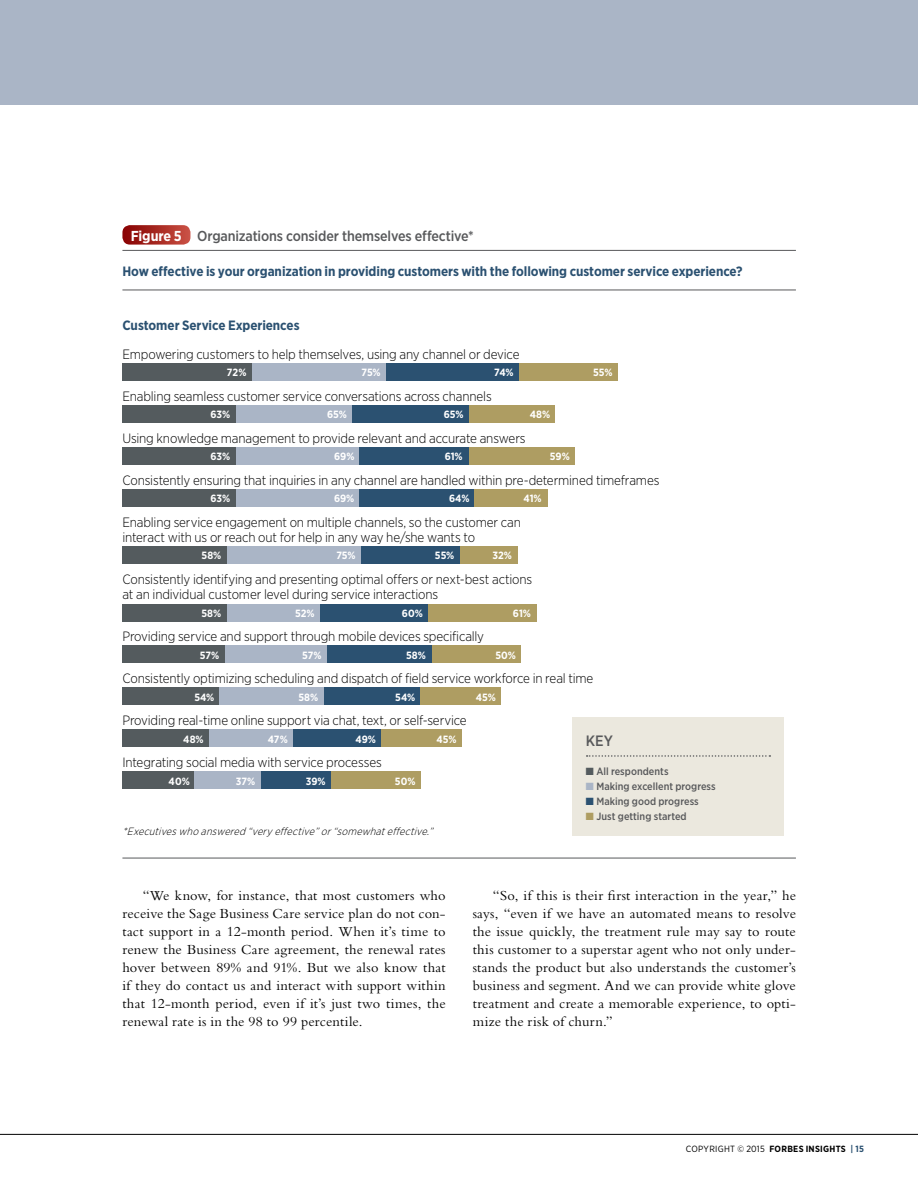
<style>
.page{position:relative;width:918px;height:1188px;background:#fff}
.page>*{position:absolute;margin:0;border:0;box-sizing:border-box;transform-origin:0 0}
.t1{font:500 15px "Gotham Narrow";color:#58595b}
.t2{font:14.4px/18px "Bembo Std";letter-spacing:.01em;color:#000;text-align:justify}
.t3{font:500 14.4px "Gotham Narrow";letter-spacing:-.01em;color:#58595b}
.t4{font:300 13.5px/15px "Gotham Narrow";letter-spacing:-.01em;color:#000}
.t5{font:700 13.5px "Gotham Narrow";letter-spacing:-.01em;color:#2b5171}
.t6{font:700 10.5px "Gotham Narrow";letter-spacing:-.005em;color:#fff}
.t7{font:500 10.5px "Gotham Narrow";letter-spacing:.005em;color:#58595b}
.t8{font:italic 300 10.5px "Gotham Narrow";color:#000}
.t9{font:9px "Gotham Narrow";letter-spacing:.025em;color:#000}
.s1{font-weight:700;color:#fff}
.s2{color:#545b5e}
.s3{color:#aab5c6}
.s4{color:#2b5171}
.s5{color:#ae9d62}
.s6{font-weight:700}
.s7{font-weight:700;color:#2b5171}
</style>
<div class="page">
<div style="left:0;top:0;width:918px;height:105px;background:#aab5c6"></div>
<hr style="left:0;top:1134px;width:918px;height:1px;background:#000">
<hr style="left:122px;top:250px;width:674px;height:1px;background:#58595b">
<hr style="left:122px;top:290px;width:674px;height:1px;background:#58595b">
<hr style="left:122px;top:858px;width:674px;height:1px;background:#58595b">
<svg style="left:122px;top:225px;width:68px;height:20px"></svg>
<div style="left:460px;top:547px;width:57px;height:17px;background:#ae9d62"></div>
<div style="left:361px;top:547px;width:99px;height:17px;background:#2b5171"></div>
<div style="left:227px;top:547px;width:134px;height:17px;background:#aab5c6"></div>
<div style="left:122px;top:547px;width:105px;height:17px;background:#545b5e"></div>
<div style="left:474px;top:489px;width:74px;height:18px;background:#ae9d62"></div>
<div style="left:359px;top:489px;width:115px;height:18px;background:#2b5171"></div>
<div style="left:236px;top:489px;width:123px;height:18px;background:#aab5c6"></div>
<div style="left:122px;top:489px;width:114px;height:18px;background:#545b5e"></div>
<div style="left:469px;top:447px;width:106px;height:17px;background:#ae9d62"></div>
<div style="left:359px;top:447px;width:110px;height:17px;background:#2b5171"></div>
<div style="left:236px;top:447px;width:123px;height:17px;background:#aab5c6"></div>
<div style="left:122px;top:447px;width:114px;height:17px;background:#545b5e"></div>
<div style="left:469px;top:406px;width:86px;height:17px;background:#ae9d62"></div>
<div style="left:352px;top:406px;width:117px;height:17px;background:#2b5171"></div>
<div style="left:236px;top:406px;width:116px;height:17px;background:#aab5c6"></div>
<div style="left:122px;top:406px;width:114px;height:17px;background:#545b5e"></div>
<div style="left:519px;top:364px;width:99px;height:17px;background:#ae9d62"></div>
<div style="left:386px;top:364px;width:133px;height:17px;background:#2b5171"></div>
<div style="left:252px;top:364px;width:134px;height:17px;background:#aab5c6"></div>
<div style="left:122px;top:364px;width:130px;height:17px;background:#545b5e"></div>
<div style="left:331px;top:772px;width:89px;height:17px;background:#ae9d62"></div>
<div style="left:261px;top:772px;width:70px;height:17px;background:#2b5171"></div>
<div style="left:194px;top:772px;width:67px;height:17px;background:#aab5c6"></div>
<div style="left:122px;top:772px;width:72px;height:17px;background:#545b5e"></div>
<div style="left:381px;top:730px;width:81px;height:17px;background:#ae9d62"></div>
<div style="left:293px;top:730px;width:88px;height:17px;background:#2b5171"></div>
<div style="left:209px;top:730px;width:84px;height:17px;background:#aab5c6"></div>
<div style="left:122px;top:730px;width:87px;height:17px;background:#545b5e"></div>
<div style="left:420px;top:688px;width:81px;height:17px;background:#ae9d62"></div>
<div style="left:323px;top:688px;width:97px;height:17px;background:#2b5171"></div>
<div style="left:219px;top:688px;width:104px;height:17px;background:#aab5c6"></div>
<div style="left:122px;top:688px;width:97px;height:17px;background:#545b5e"></div>
<div style="left:431px;top:646px;width:90px;height:17px;background:#ae9d62"></div>
<div style="left:327px;top:646px;width:104px;height:17px;background:#2b5171"></div>
<div style="left:225px;top:646px;width:102px;height:17px;background:#aab5c6"></div>
<div style="left:122px;top:646px;width:103px;height:17px;background:#545b5e"></div>
<div style="left:428px;top:604px;width:109px;height:17px;background:#ae9d62"></div>
<div style="left:320px;top:604px;width:108px;height:17px;background:#2b5171"></div>
<div style="left:227px;top:604px;width:93px;height:17px;background:#aab5c6"></div>
<div style="left:122px;top:604px;width:105px;height:17px;background:#545b5e"></div>
<div style="left:572px;top:718px;width:212px;height:118px;background:#ebe8de"></div>
<svg style="left:587px;top:755px;width:183px;height:2px"></svg>
<p class="t3" style="left:131px;top:227px;width:345px"><span class="s1">Figure 5</span> Organizations consider themselves effective*</p>
<p class="t5" style="left:122px;top:263px;width:622px">How effective is your organization in providing customers with the following customer service experience?</p>
<p class="t5" style="left:122px;top:316px;width:179px">Customer Service Experiences</p>
<p class="t4" style="left:122px;top:346px;width:399px">Empowering customers to help themselves, using any channel or device</p>
<p class="t4" style="left:122px;top:388px;width:371px">Enabling seamless customer service conversations across channels</p>
<p class="t4" style="left:122px;top:430px;width:405px">Using knowledge management to provide relevant and accurate answers</p>
<p class="t4" style="left:122px;top:472px;width:539px">Consistently ensuring that inquiries in any channel are handled within pre-determined timeframes</p>
<p class="t4" style="left:122px;top:514px;width:400px">Enabling service engagement on multiple channels, so the customer can interact with us or reach out for help in any way he/she wants to</p>
<p class="t4" style="left:122px;top:571px;width:411px">Consistently identifying and presenting optimal offers or next-best actions at an individual customer level during service interactions</p>
<p class="t4" style="left:122px;top:628px;width:363px">Providing service and support through mobile devices specifically</p>
<p class="t4" style="left:122px;top:670px;width:473px">Consistently optimizing scheduling and dispatch of field service workforce in real time</p>
<p class="t4" style="left:122px;top:712px;width:346px">Providing real-time online support via chat, text, or self-service</p>
<p class="t4" style="left:122px;top:754px;width:261px">Integrating social media with service processes</p>
<p class="t6" style="left:227px;top:366px;width:21px">72%</p>
<p class="t6" style="left:361px;top:366px;width:21px">75%</p>
<p class="t6" style="left:494px;top:366px;width:21px">74%</p>
<p class="t6" style="left:593px;top:366px;width:21px">55%</p>
<p class="t6" style="left:211px;top:408px;width:21px">63%</p>
<p class="t6" style="left:327px;top:408px;width:21px">65%</p>
<p class="t6" style="left:444px;top:408px;width:21px">65%</p>
<p class="t6" style="left:530px;top:408px;width:22px">48%</p>
<p class="t6" style="left:211px;top:450px;width:21px">63%</p>
<p class="t6" style="left:334px;top:450px;width:22px">69%</p>
<p class="t6" style="left:445px;top:450px;width:20px">61%</p>
<p class="t6" style="left:550px;top:450px;width:21px">59%</p>
<p class="t6" style="left:211px;top:492px;width:21px">63%</p>
<p class="t6" style="left:334px;top:492px;width:22px">69%</p>
<p class="t6" style="left:449px;top:492px;width:22px">64%</p>
<p class="t6" style="left:524px;top:492px;width:20px">41%</p>
<p class="t6" style="left:202px;top:549px;width:21px">58%</p>
<p class="t6" style="left:336px;top:549px;width:21px">75%</p>
<p class="t6" style="left:435px;top:549px;width:21px">55%</p>
<p class="t6" style="left:493px;top:549px;width:21px">32%</p>
<p class="t6" style="left:201px;top:606px;width:21px">58%</p>
<p class="t6" style="left:295px;top:606px;width:21px">52%</p>
<p class="t6" style="left:402px;top:606px;width:22px">60%</p>
<p class="t6" style="left:513px;top:606px;width:20px">61%</p>
<p class="t6" style="left:200px;top:648px;width:21px">57%</p>
<p class="t6" style="left:302px;top:648px;width:21px">57%</p>
<p class="t6" style="left:406px;top:648px;width:21px">58%</p>
<p class="t6" style="left:496px;top:648px;width:22px">50%</p>
<p class="t6" style="left:194px;top:690px;width:22px">54%</p>
<p class="t6" style="left:298px;top:690px;width:21px">58%</p>
<p class="t6" style="left:395px;top:690px;width:22px">54%</p>
<p class="t6" style="left:476px;top:690px;width:22px">45%</p>
<p class="t6" style="left:183px;top:732px;width:22px">48%</p>
<p class="t6" style="left:268px;top:732px;width:21px">47%</p>
<p class="t6" style="left:356px;top:732px;width:22px">49%</p>
<p class="t6" style="left:437px;top:732px;width:22px">45%</p>
<p class="t1" style="left:586px;top:731px;width:29px">Key</p>
<p class="t7" style="left:586px;top:764px;width:84px"><span class="s2">■</span> All respondents</p>
<p class="t7" style="left:586px;top:779px;width:131px"><span class="s3">■</span> Making excellent progress</p>
<p class="t7" style="left:586px;top:794px;width:114px"><span class="s4">■</span> Making good progress</p>
<p class="t7" style="left:586px;top:809px;width:102px"><span class="s5">■</span> Just getting started</p>
<p class="t6" style="left:169px;top:774px;width:23px">40%</p>
<p class="t6" style="left:236px;top:774px;width:21px">37%</p>
<p class="t6" style="left:306px;top:774px;width:21px">39%</p>
<p class="t6" style="left:395px;top:774px;width:22px">50%</p>
<p class="t8" style="left:122px;top:824px;width:315px">*Executiveswhoanswered“veryeffective”or“somewhateffective.”</p>
<p class="t2" style="left:122px;top:886px;width:325px;text-indent:20px">“We know, for instance, that most customers who receive the Sage Business Care service plan do not con&shy;tact support in a 12-month period. When it’s time to renew the Business Care agreement, the renewal rates hover between 89% and 91%. But we also know that if they do contact us and interact with support within that 12-month period, even if it’s just two times, the renewal rate is in the 98 to 99 percentile.</p>
<p class="t2" style="left:473px;top:886px;width:325px;text-indent:20px">“So, if this is their first interaction in the year,” he says, “even if we have an automated means to resolve the issue quickly, the treatment rule may say to route this customer to a superstar agent who not only under&shy;stands the product but also understands the customer’s business and segment. And we can provide white glove treatment and create a memorable experience, to opti&shy;mize the risk of churn.”</p>
<p class="t9" style="left:686px;top:1143px;width:180px">Copyright © 2015 <span class="s6">Forbes Insights</span> <span class="s7">| 15</span></p>
</div>
